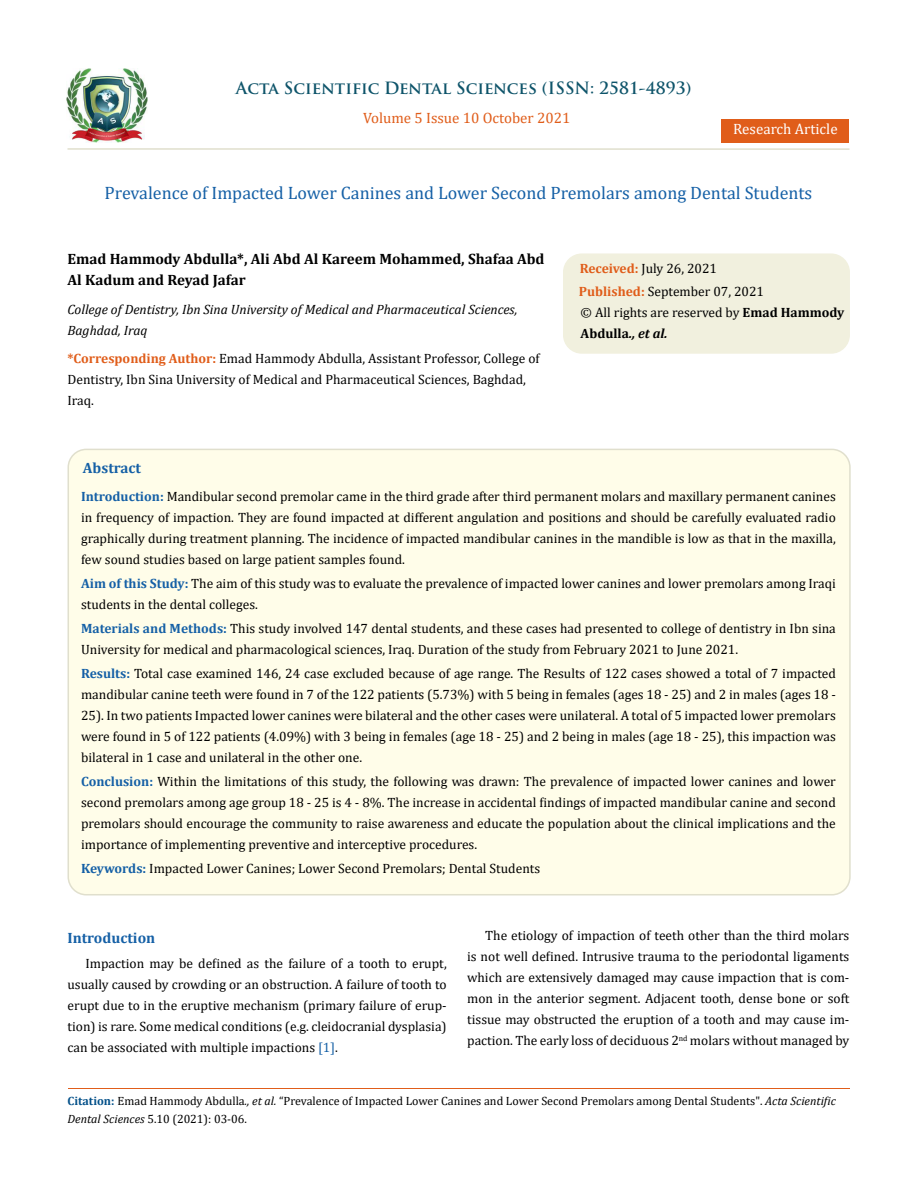
<style>
.page{position:relative;width:917px;height:1188px;background:#fff}
.page>*{position:absolute;margin:0;border:0;box-sizing:border-box;transform-origin:0 0}
.t1{font:18px "Cambria";color:#1560a6}
.t2{font:700 16.5px "Trajan Pro";color:#0e546a}
.t3{font:700 15px/21px "Cambria";color:#000}
.t4{font:15px "Cambria";color:#e05d1a}
.t5{font:700 15px "Cambria";color:#1560a6}
.t6{font:15px "Cambria";color:#fff}
.t7{font:13.5px/21px "Cambria";color:#000}
.t8{font:italic 13.5px/21px "Cambria";color:#000}
.t9{font:12px/18px "Cambria";color:#000}
.s1{font-weight:700;color:#e05d1a}
.s2{font-weight:700}
.s3{font-weight:700;font-style:italic}
.s4{font-weight:700;color:#1560a6}
.s5{color:#1560a6}
.s6{font-weight:700;color:#035089}
.s7{font-style:italic}
</style>
<div class="page">
<img style="left:67px;top:68px;width:80px;height:74px">
<div style="left:721px;top:119px;width:128px;height:23px;background:#e05d1a"></div>
<div style="left:563px;top:254px;width:286px;height:99px;background:#f1f0de;border-radius:18px"></div>
<div style="left:563px;top:253px;width:286px;height:101px;border:2px solid #f1f0de;border-radius:18px"></div>
<div style="left:68px;top:449px;width:781px;height:446px;background:#fffde9;border-radius:18px"></div>
<div style="left:67px;top:449px;width:783px;height:446px;border:2px solid #e0dfcd;border-radius:18px"></div>
<hr style="left:68px;top:1088px;width:781px;height:1px;background:#e05d1a">
<hr style="left:67px;top:148px;width:782px;height:2px;background:#e0dfcd">
<p class="t2" style="left:236px;top:77px;width:457px">Acta Scientific Dental Sciences (ISSN: 2581-4893)</p>
<p class="t4" style="left:363px;top:109px;width:209px">Volume 5 Issue 10 October 2021</p>
<p class="t6" style="left:733px;top:120px;width:106px">Research Article</p>
<h1 class="t1" style="left:105px;top:183px;width:709px">Prevalence of Impacted Lower Canines and Lower Second Premolars among Dental Students</h1>
<p class="t3" style="left:67px;top:248px;width:478px">Emad Hammody Abdulla*, Ali Abd Al Kareem Mohammed, Shafaa Abd<br>Al Kadum and Reyad Jafar</p>
<p class="t8" style="left:67px;top:298px;width:451px">College of Dentistry, Ibn Sina University of Medical and Pharmaceutical Sciences,<br>Baghdad, Iraq</p>
<p class="t7" style="left:67px;top:348px;width:473px"><span class="s1">*Corresponding Author:</span> Emad Hammody Abdulla, Assistant Professor, College of<br>Dentistry, Ibn Sina University of Medical and Pharmaceutical Sciences, Baghdad,<br>Iraq.</p>
<p class="t7" style="left:578px;top:257px;width:187px;line-height:23px"><span class="s1">Received:</span> July 26, 2021<br><span class="s1">Published:</span> September 07, 2021</p>
<p class="t7" style="left:580px;top:302px;width:265px">© All rights are reserved by <span class="s2">Emad Hammody<br>Abdulla</span><span class="s3">., et al.</span></p>
<p class="t5" style="left:83px;top:457px;width:60px">Abstract</p>
<p class="t7" style="left:81px;top:486px;width:756px;text-align:justify"><span class="s4">Introduction:</span> Mandibular second premolar came in the third grade after third permanent molars and maxillary permanent canines in frequency of impaction. They are found impacted at different angulation and positions and should be carefully evaluated radio graphically during treatment planning. The incidence of impacted mandibular canines in the mandible is low as that in the maxilla, few sound studies based on large patient samples found.</p>
<p class="t7" style="left:81px;top:573px;width:756px"><span class="s4">Aim of this Study:</span> The aim of this study was to evaluate the prevalence of impacted lower canines and lower premolars among Iraqi students in the dental colleges.</p>
<p class="t7" style="left:81px;top:618px;width:756px"><span class="s4">Materials and Methods:</span> This study involved 147 dental students, and these cases had presented to college of dentistry in Ibn sina<br>University for medical and pharmacological sciences, Iraq. Duration of the study from February 2021 to June 2021.</p>
<p class="t7" style="left:81px;top:663px;width:756px;text-align:justify"><span class="s4">Results:</span> Total case examined 146, 24 case excluded because of age range. The Results of 122 cases showed a total of 7 impacted mandibular canine teeth were found in 7 of the 122 patients (5.73%) with 5 being in females (ages 18 - 25) and 2 in males (ages 18 - 25). In two patients Impacted lower canines were bilateral and the other cases were unilateral. A total of 5 impacted lower premolars were found in 5 of 122 patients (4.09%) with 3 being in females (age 18 - 25) and 2 being in males (age 18 - 25), this impaction was bilateral in 1 case and unilateral in the other one.</p>
<p class="t7" style="left:81px;top:771px;width:756px;text-align:justify"><span class="s4">Conclusion:</span> Within the limitations of this study, the following was drawn: The prevalence of impacted lower canines and lower second premolars among age group 18 - 25 is 4 - 8%. The increase in accidental findings of impacted mandibular canine and second premolars should encourage the community to raise awareness and educate the population about the clinical implications and the importance of implementing preventive and interceptive procedures.</p>
<p class="t7" style="left:81px;top:858px;width:461px"><span class="s4">Keywords:</span> Impacted Lower Canines; Lower Second Premolars; Dental Students</p>
<p class="t5" style="left:67px;top:927px;width:89px">Introduction</p>
<p class="t7" style="left:67px;top:953px;width:381px;text-align:justify;text-indent:18px">Impaction may be defined as the failure of a tooth to erupt, usually caused by crowding or an obstruction. A failure of tooth to erupt due to in the eruptive mechanism (primary failure of erup&shy;tion) is rare. Some medical conditions (e.g. cleidocranial dysplasia) can be associated with multiple impactions <span class="s5">[1]</span>.</p>
<p class="t7" style="left:467px;top:925px;width:384px;text-align:justify;text-indent:18px">The etiology of impaction of teeth other than the third molars is not well defined. Intrusive trauma to the periodontal ligaments which are extensively damaged may cause impaction that is com&shy;mon in the anterior segment. Adjacent tooth, dense bone or soft tissue may obstructed the eruption of a tooth and may cause im&shy;paction. The early loss of deciduous 2<sup>nd</sup> molars without managed by</p>
<p class="t9" style="left:68px;top:1092px;width:769px"><span class="s6">Citation:</span> Emad Hammody Abdulla<span class="s7">., et al.</span> “Prevalence of Impacted Lower Canines and Lower Second Premolars among Dental Students". <span class="s7">Acta Scientific<br>Dental Sciences</span> 5.10 (2021): 03-06.</p>
</div>
